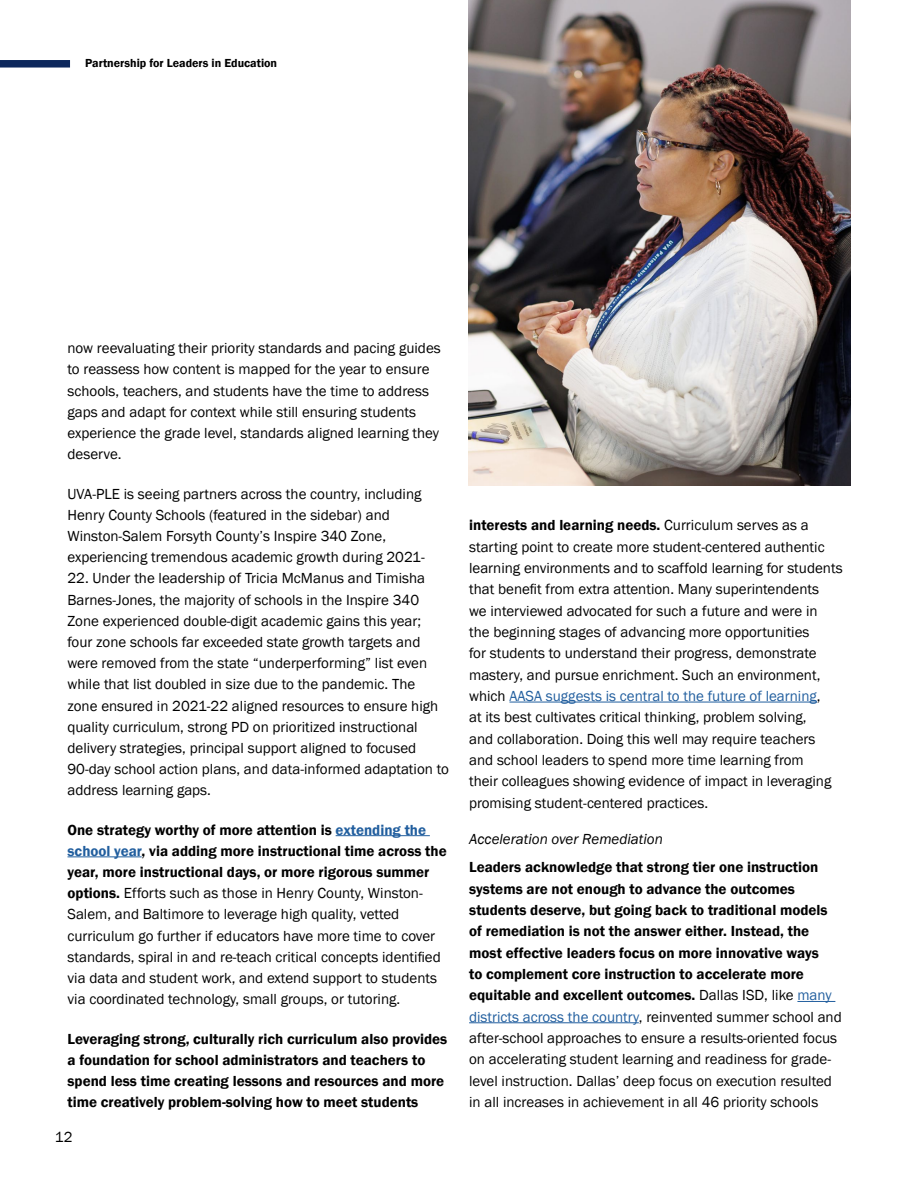
<style>
.page{position:relative;width:918px;height:1188px;background:#fff}
.page>*{position:absolute;margin:0;border:0;box-sizing:border-box;transform-origin:0 0}
.t1{font:15px/21.1px "Franklin Gothic";color:#000}
.t2{font:600 15px/21.3px "Franklin Gothic";color:#000}
.t3{font:italic 15px "Franklin Gothic";color:#000}
.t4{font:600 12px "Franklin Gothic";color:#000}
.s1{font-weight:600}
.s2{font-weight:600;color:#215e9e}
.s3{color:#215e9e}
.s4{font-weight:400}
.s5{font-weight:400;color:#215e9e}
</style>
<div class="page">
<div style="left:0;top:60px;width:70px;height:8px;background:#0c275c"></div>
<hr style="left:336px;top:835px;width:94px;height:1px;background:#215e9e">
<hr style="left:68px;top:856px;width:74px;height:1px;background:#215e9e">
<hr style="left:509px;top:702px;width:308px;height:1px;background:#215e9e">
<hr style="left:797px;top:1001px;width:38px;height:1px;background:#215e9e">
<hr style="left:469px;top:1022px;width:170px;height:1px;background:#215e9e">
<img style="left:468px;top:0;width:382px;height:486px">
<p class="t4" style="left:85px;top:55px;width:194px">Partnership for Leaders in Education</p>
<p class="t1" style="left:68px;top:338px;width:375px">now reevaluating their priority standards and pacing guides to reassess how content is mapped for the year to ensure schools, teachers, and students have the time to address gaps and adapt for context while still ensuring students experience the grade level, standards aligned learning they deserve.</p>
<p class="t1" style="left:68px;top:483px;width:359px">UVA-PLE is seeing partners across the country, including Henry County Schools (featured in the sidebar) and Winston-Salem Forsyth County’s Inspire 340 Zone, experiencing tremendous academic growth during 2021-</p>
<p class="t1" style="left:68px;top:568px;width:383px">22. Under the leadership of Tricia McManus and Timisha Barnes-Jones, the majority of schools in the Inspire 340<br>Zone experienced double-digit academic gains this year; four zone schools far exceeded state growth targets and were removed from the state “underperforming” list even while that list doubled in size due to the pandemic. The zone ensured in 2021-22 aligned resources to ensure high quality curriculum, strong PD on prioritized instructional delivery strategies, principal support aligned to focused 90-day school action plans, and data-informed adaptation to address learning gaps.</p>
<p class="t1" style="left:68px;top:819px;width:381px"><span class="s1">One strategy worthy of more attention is</span> <span class="s2">extending the school year</span><span class="s1">, via adding more instructional time across the year, more instructional days, or more rigorous summer options.</span> Efforts such as those in Henry County, Winston-Salem, and Baltimore to leverage high quality, vetted curriculum go further if educators have more time to cover standards, spiral in and re-teach critical concepts identified via data and student work, and extend support to students via coordinated technology, small groups, or tutoring.</p>
<p class="t2" style="left:68px;top:1028px;width:381px">Leveraging strong, culturally rich curriculum also provides a foundation for school administrators and teachers to spend less time creating lessons and resources and more time creatively problem-solving how to meet students</p>
<p class="t1" style="left:55px;top:1126px;width:19px">12</p>
<p class="t1" style="left:469px;top:515px;width:375px"><span class="s1">interests and learning needs.</span> Curriculum serves as a starting point to create more student-centered authentic learning environments and to scaffold learning for students that benefit from extra attention. Many superintendents<br>we interviewed advocated for such a future and were in<br>the beginning stages of advancing more opportunities<br>for students to understand their progress, demonstrate mastery, and pursue enrichment. Such an environment, which <span class="s3">AASA suggests is central to the future of learning</span>,<br>at its best cultivates critical thinking, problem solving,<br>and collaboration. Doing this well may require teachers and school leaders to spend more time learning from<br>their colleagues showing evidence of impact in leveraging promising student-centered practices.</p>
<p class="t3" style="left:469px;top:830px;width:195px">Acceleration over Remediation</p>
<p class="t2" style="left:469px;top:857px;width:374px">Leaders acknowledge that strong tier one instruction systems are not enough to advance the outcomes students deserve, but going back to traditional models of remediation is not the answer either. Instead, the most effective leaders focus on more innovative ways<br>to complement core instruction to accelerate more equitable and excellent outcomes. <span class="s4">Dallas ISD, like</span> <span class="s5">many districts across the country</span><span class="s4">, reinvented summer school and after-school approaches to ensure a results-oriented focus on accelerating student learning and readiness for grade&shy;level instruction. Dallas’ deep focus on execution resulted in all increases in achievement in all 46 priority schools</span></p>
</div>
